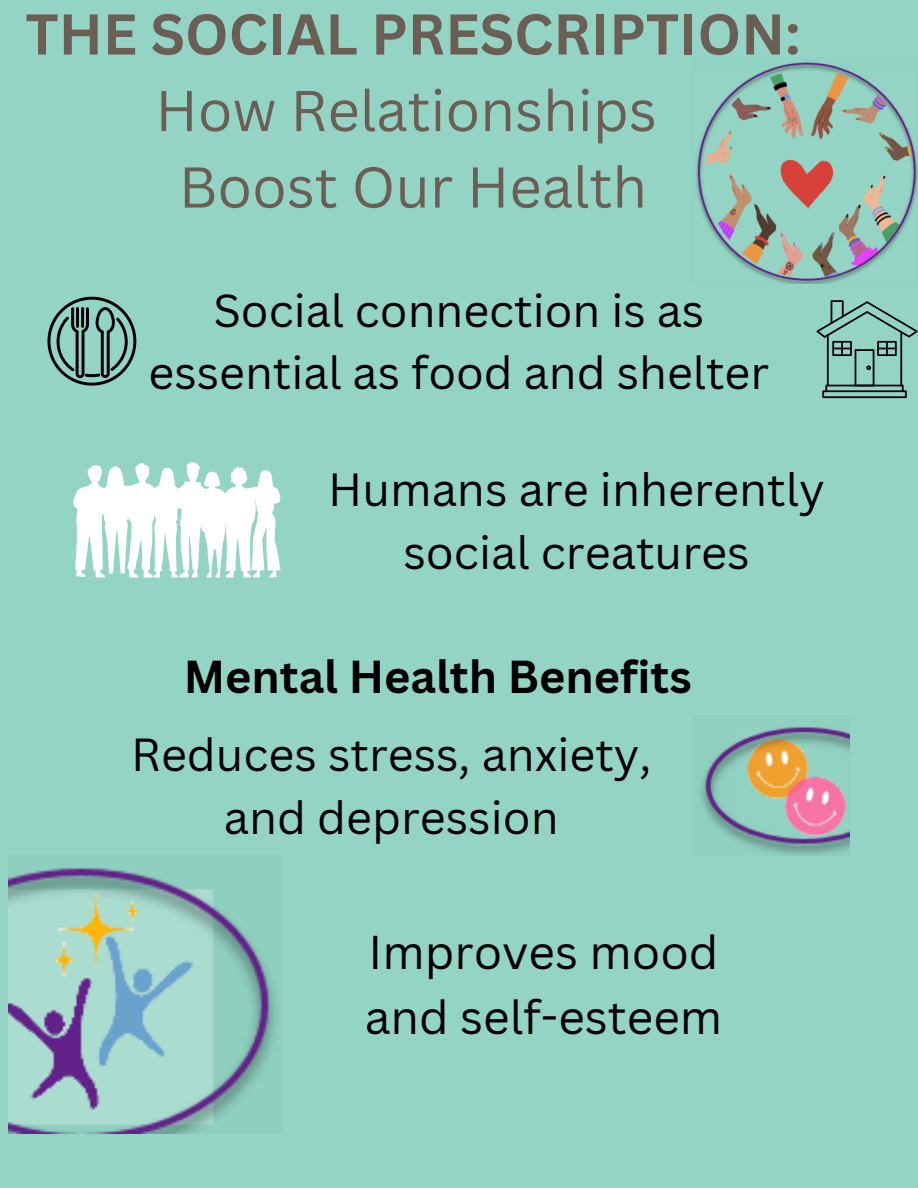
<style>
.page{position:relative;width:918px;height:1188px;background:#94d4c4}
.page>*{position:absolute;margin:0;border:0;box-sizing:border-box;transform-origin:0 0}
.t1{font:56.1px/76.5px "Canva Sans";color:#6b5e54;text-align:center}
.t2{font:46.2px/64.2px "Canva Sans";color:#000}
.t3{font:45.3px/62.2px "Canva Sans";color:#000;text-align:center}
.t4{font:45.15px/63px "Canva Sans";color:#000;text-align:center}
.t5{font:45px/61.8px "Canva Sans";color:#000;text-align:center}
.t6{font:700 45px "Canva Sans";color:#000}
.s1{font-weight:700}
</style>
<div class="page">
<img style="left:696px;top:62px;width:222px;height:222px">
<svg style="left:47px;top:297px;width:89px;height:89px"></svg>
<svg style="left:817px;top:300px;width:101px;height:98px"></svg>
<svg style="left:73px;top:462px;width:208px;height:116px"></svg>
<img style="left:700px;top:727px;width:150px;height:129px">
<img style="left:8px;top:868px;width:270px;height:266px">
<p class="t1" style="left:25px;top:-5px;width:777px"><span class="s1">THE SOCIAL PRESCRIPTION:<br></span>How Relationships<br>Boost Our Health</p>
<p class="t5" style="left:149px;top:279px;width:622px">Social connection is as essential as food and shelter</p>
<p class="t3" style="left:328px;top:457px;width:498px">Humans are inherently social creatures</p>
<p class="t6" style="left:184px;top:645px;width:509px">Mental Health Benefits</p>
<p class="t4" style="left:131px;top:722px;width:522px">Reduces stress, anxiety, and depression</p>
<p class="t2" style="left:365px;top:919px;width:359px">Improves mood and self-esteem</p>
</div>
